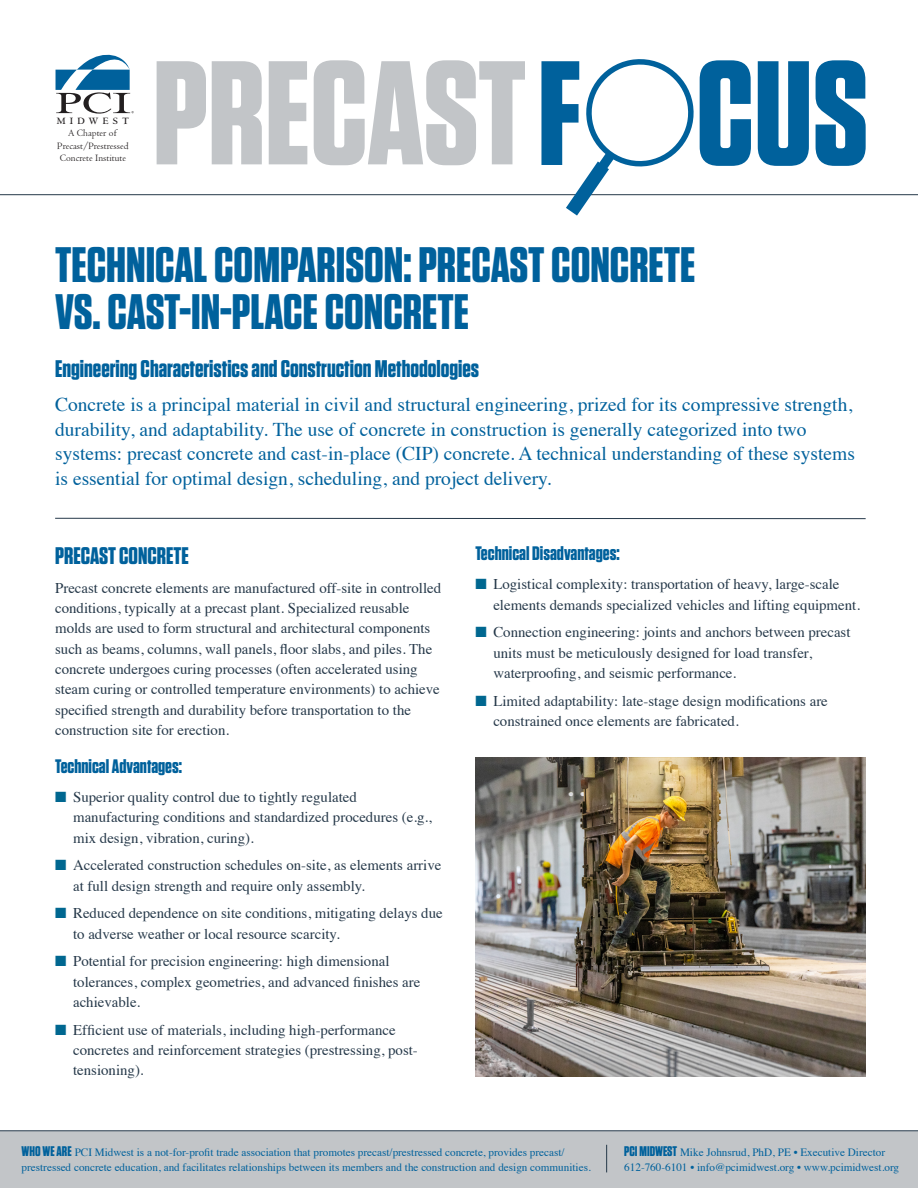
<style>
.page{position:relative;width:918px;height:1188px;background:#fff}
.page>*{position:absolute;margin:0;border:0;box-sizing:border-box;transform-origin:0 0}
.t1{font:700 147.3px "Tungsten";letter-spacing:-.005em;color:#c2c5c8}
.t2{font:700 49.8px/47.2px "Tungsten";color:#00619c}
.t3{font:700 24px "Tungsten";color:#00619c}
.t4{font:19.5px/24.8px "Times";color:#00619c}
.t5{font:700 19.5px "Tungsten";color:#00619c}
.t6{font:14.85px/20.2px "Times";color:#253849}
.t7{font:11.25px/14.9px "Times";color:#00619c}
.t8{font:10.05px/12.1px "Centaur";color:#231f20;text-align:center}
.t9{font:700 10.05px "Centaur";letter-spacing:.425em;color:#231f20}
.s1{color:#006790}
.s2{font-family:"Tungsten";font-weight:700;font-size:13.95px}
</style>
<div class="page">
<svg style="left:56px;top:54px;width:78px;height:60px"></svg>
<hr style="left:0;top:194px;width:918px;height:1px;background:#253849">
<svg style="left:758px;top:61px;width:51px;height:105px"></svg>
<svg style="left:816px;top:60px;width:50px;height:106px"></svg>
<svg style="left:541px;top:59px;width:210px;height:157px"></svg>
<hr style="left:55px;top:518px;width:811px;height:1px;background:#253849">
<div style="left:0;top:1131px;width:918px;height:57px;background:#c2c5c8"></div>
<hr style="left:0;top:1130px;width:918px;height:1px;background:#253849">
<svg style="left:606px;top:1145px;width:1px;height:27px"></svg>
<img style="left:475px;top:758px;width:391px;height:318px">
<p class="t9" style="left:57px;top:116px;width:74px">MIDWEST</p>
<p class="t8" style="left:57px;top:128px;width:73px">A Chapter of<br>Precast/Prestressed<br>Concrete Institute</p>
<h1 class="t1" style="left:153px;top:34px;width:375px">PRECAST</h1>
<h2 class="t2" style="left:55px;top:243px;width:642px">TECHNICAL COMPARISON: PRECAST CONCRETE<br>VS. CAST-IN-PLACE CONCRETE</h2>
<h3 class="t3" style="left:55px;top:356px;width:426px">Engineering Characteristics and Construction Methodologies</h3>
<p class="t4" style="left:55px;top:390px;width:801px">Concrete is a principal material in civil and structural engineering, prized for its compressive strength, durability, and adaptability. The use of concrete in construction is generally categorized into two systems: precast concrete and cast-in-place (CIP) concrete. A technical understanding of these systems is essential for optimal design, scheduling, and project delivery.</p>
<h3 class="t3" style="left:55px;top:543px;width:135px">PRECAST CONCRETE</h3>
<p class="t6" style="left:55px;top:577px;width:388px">Precast concrete elements are manufactured off-site in controlled conditions, typically at a precast plant. Specialized reusable molds are used to form structural and architectural components such as beams, columns, wall panels, floor slabs, and piles. The concrete undergoes curing processes (often accelerated using steam curing or controlled temperature environments) to achieve specified strength and durability before transportation to the construction site for erection.</p>
<h3 class="t5" style="left:55px;top:756px;width:129px">Technical Advantages:</h3>
<p class="t6" style="left:73px;top:786px;width:360px;text-indent:-18px"><span class="s1">■</span> Superior quality control due to tightly regulated manufacturing conditions and standardized procedures (e.g., mix design, vibration, curing).</p>
<p class="t6" style="left:73px;top:854px;width:370px;text-indent:-18px"><span class="s1">■</span> Accelerated construction schedules on-site, as elements arrive at full design strength and require only assembly.</p>
<p class="t6" style="left:73px;top:902px;width:371px;text-indent:-18px"><span class="s1">■</span> Reduced dependence on site conditions, mitigating delays due to adverse weather or local resource scarcity.</p>
<p class="t6" style="left:73px;top:950px;width:349px;text-indent:-18px"><span class="s1">■</span> Potential for precision engineering: high dimensional tolerances, complex geometries, and advanced finishes are achievable.</p>
<p class="t6" style="left:73px;top:1018px;width:346px;text-indent:-18px"><span class="s1">■</span> Efficient use of materials, including high-performance concretes and reinforcement strategies (prestressing, post&shy;tensioning).</p>
<h3 class="t5" style="left:475px;top:543px;width:146px">Technical Disadvantages:</h3>
<p class="t6" style="left:493px;top:573px;width:368px;text-indent:-18px"><span class="s1">■</span> Logistical complexity: transportation of heavy, large-scale elements demands specialized vehicles and lifting equipment.</p>
<p class="t6" style="left:493px;top:621px;width:359px;text-indent:-18px"><span class="s1">■</span> Connection engineering: joints and anchors between precast units must be meticulously designed for load transfer, waterproofing, and seismic performance.</p>
<p class="t6" style="left:493px;top:689px;width:336px;text-indent:-18px"><span class="s1">■</span> Limited adaptability: late-stage design modifications are constrained once elements are fabricated.</p>
<p class="t7" style="left:22px;top:1144px;width:571px"><span class="s2">WHO WE ARE</span> PCI Midwest is a not-for-profit trade association that promotes precast/prestressed concrete, provides precast/ prestressed concrete education, and facilitates relationships between its members and the construction and design communities.</p>
<p class="t7" style="left:624px;top:1144px;width:276px"><span class="s2">PCI MIDWEST</span> Mike Johnsrud, PhD, PE • Executive Director<br>612-760-6101 • info@pcimidwest.org • www.pcimidwest.org</p>
</div>
